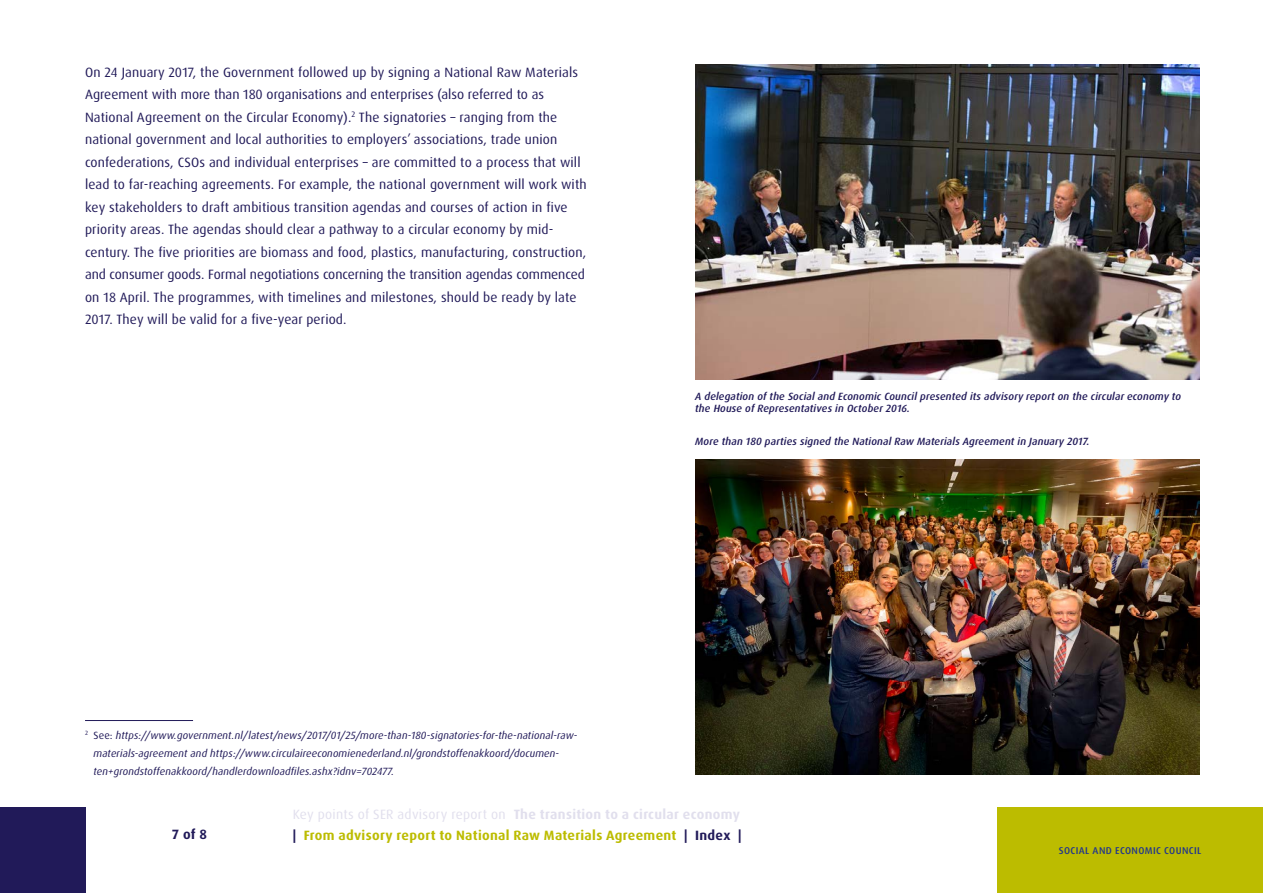
<style>
.page{position:relative;width:1263px;height:893px;background:#fff}
.page>*{position:absolute;margin:0;border:0;box-sizing:border-box;transform-origin:0 0}
.t1{font:13.5px/22.5px "Dax OT";letter-spacing:.01em;color:#211a59}
.t2{font:700 13.5px "Dax OT";letter-spacing:.02em;color:#e1dfed}
.t3{font:700 13.5px "Dax OT";letter-spacing:.025em;color:#bcbc00}
.t4{font:700 13.5px "Dax OT";color:#211a59}
.t5{font:italic 10.5px/18px "Dax OT";letter-spacing:.01em;color:#211a59}
.t6{font:italic 500 10.5px/12px "Dax OT";letter-spacing:.01em;color:#211a59}
.t7{font:500 9.9px "Dax OT";letter-spacing:.04em;color:#23378b}
.s1{font-style:normal}
.s2{font-weight:400}
.s3{color:#211a59}
</style>
<div class="page">
<hr style="left:85px;top:720px;width:108px;height:1px;background:#211a59">
<div style="left:0;top:808px;width:85px;height:85px;background:#211a59"></div>
<div style="left:997px;top:808px;width:266px;height:85px;background:#bcbc00"></div>
<img style="left:695px;top:459px;width:504px;height:315px">
<img style="left:695px;top:64px;width:504px;height:315px">
<p class="t1" style="left:85px;top:61px;width:503px">On 24 January 2017, the Government followed up by signing a National Raw Materials Agreement with more than 180 organisations and enterprises (also referred to as National Agreement on the Circular Economy).<sup>2</sup> The signatories – ranging from the national government and local authorities to employers’ associations, trade union confederations, CSOs and individual enterprises – are committed to a process that will lead to far-reaching agreements. For example, the national government will work with key stakeholders to draft ambitious transition agendas and courses of action in five priority areas. The agendas should clear a pathway to a circular economy by mid&shy;century. The five priorities are biomass and food, plastics, manufacturing, construction, and consumer goods. Formal negotiations concerning the transition agendas commenced on 18 April. The programmes, with timelines and milestones, should be ready by late 2017. They will be valid for a five-year period.</p>
<p class="t6" style="left:695px;top:390px;width:488px">A delegation of the Social and Economic Council presented its advisory report on the circular economy to the House of Representatives in October 2016.</p>
<p class="t6" style="left:695px;top:435px;width:396px">More than 180 parties signed the National Raw Materials Agreement in January 2017.</p>
<p class="t5" style="left:94px;top:726px;width:485px;text-indent:-9px"><sup>2</sup> <span class="s1">See:</span> https://www.government.nl/latest/news/2017/01/25/more-than-180-signatories-for-the-national-raw&shy;materials-agreement and https://www.circulaireeconomienederland.nl/grondstoffenakkoord/documen&shy;ten+grondstoffenakkoord/handlerdownloadfiles.ashx?idnv=702477.</p>
<p class="t2" style="left:293px;top:805px;width:449px"><span class="s2">Key points of SER advisory report on</span> The transition to a circular economy</p>
<p class="t4" style="left:172px;top:826px;width:36px">7 of 8</p>
<p class="t3" style="left:293px;top:826px;width:450px"><span class="s3">|</span> From advisory report to National Raw Materials Agreement <span class="s3">| Index |</span></p>
<p class="t7" style="left:1059px;top:845px;width:144px">SOCIAL AND ECONOMIC COUNCIL</p>
</div>
